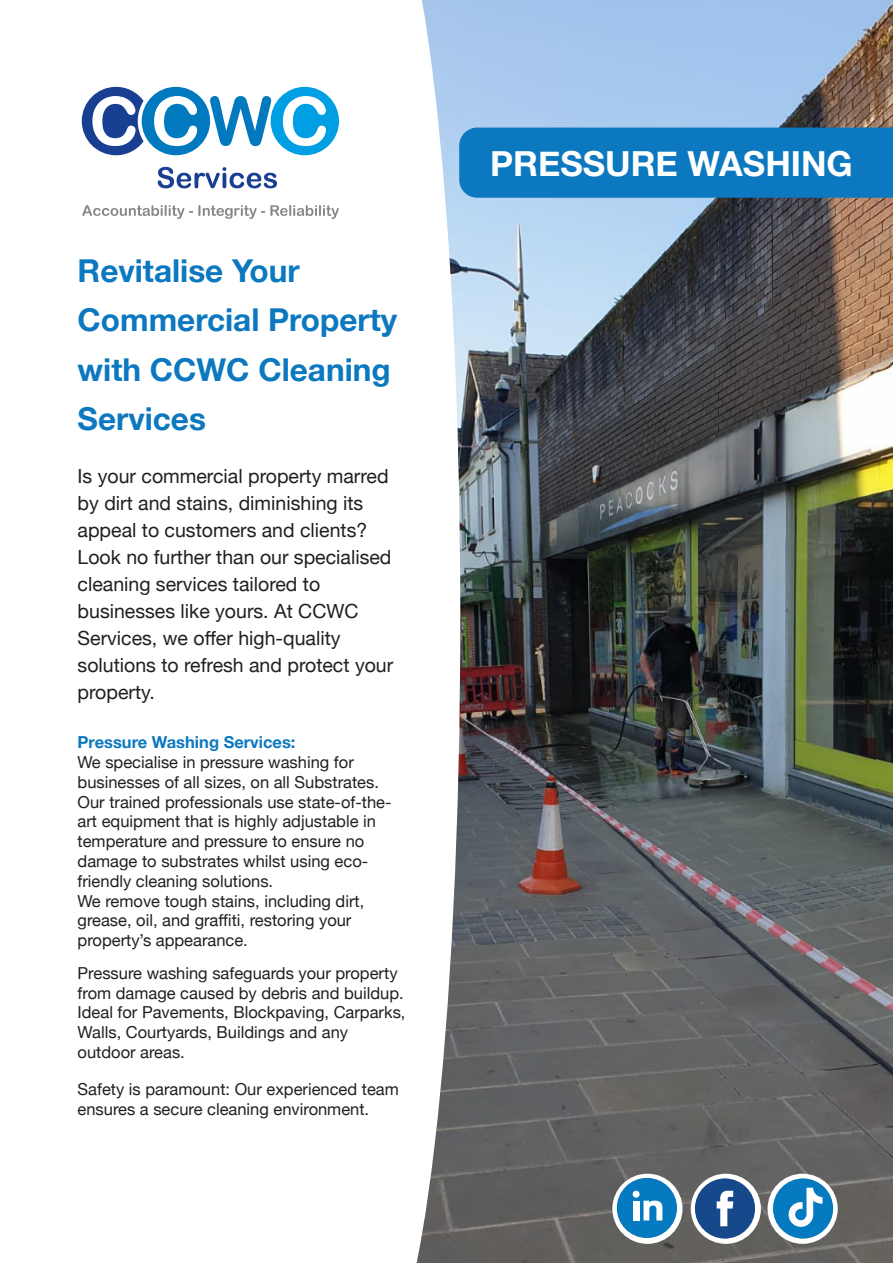
<style>
.page{position:relative;width:893px;height:1263px;background:#fff}
.page>*{position:absolute;margin:0;border:0;box-sizing:border-box;transform-origin:0 0}
.t1{font:700 34.5px "Helvetica Neue";color:#fff}
.t2{font:700 31.5px/49.5px "Helvetica Neue";color:#0c78bf}
.t3{font:19.5px/27px "Helvetica Neue";color:#231f20}
.t4{font:16.5px/19.8px "Helvetica Neue";color:#231f20}
.t5{font:700 16.5px "Helvetica Neue";color:#0c78bf}
</style>
<div class="page">
<img style="left:460px;top:0;width:433px;height:1263px">
<div style="left:460px;top:128px;width:433px;height:70px;background:#0c78bf"></div>
<svg style="left:287px;top:0;width:173px;height:1263px"></svg>
<div style="left:271px;top:87px;width:68px;height:68px;background:#009fe3;border-radius:50%"></div>
<div style="left:142px;top:87px;width:68px;height:68px;background:#0079bf;border-radius:50%"></div>
<svg style="left:210px;top:96px;width:61px;height:50px"></svg>
<svg style="left:283px;top:96px;width:43px;height:50px"></svg>
<svg style="left:82px;top:87px;width:62px;height:68px"></svg>
<svg style="left:154px;top:96px;width:43px;height:50px"></svg>
<svg style="left:158px;top:167px;width:119px;height:21px"></svg>
<svg style="left:82px;top:205px;width:257px;height:14px"></svg>
<div style="left:691px;top:1174px;width:70px;height:70px;background:#fff;border-radius:50%"></div>
<svg style="left:767px;top:1174px;width:71px;height:70px"></svg>
<svg style="left:695px;top:1178px;width:60px;height:60px"></svg>
<div style="left:612px;top:1174px;width:70px;height:70px;background:#fff;border-radius:50%"></div>
<svg style="left:617px;top:1178px;width:60px;height:60px"></svg>
<svg style="left:773px;top:1178px;width:60px;height:60px"></svg>
<p class="t2" style="left:78px;top:246px;width:321px">Revitalise Your<br>Commercial Property with CCWC Cleaning<br>Services</p>
<p class="t3" style="left:78px;top:463px;width:317px">Is your commercial property marred by dirt and stains, diminishing its appeal to customers and clients?<br>Look no further than our specialised cleaning services tailored to businesses like yours. At CCWC<br>Services, we offer high-quality solutions to refresh and protect your property.</p>
<p class="t5" style="left:78px;top:729px;width:219px">Pressure Washing Services:</p>
<p class="t4" style="left:78px;top:753px;width:303px">We specialise in pressure washing for businesses of all sizes, on all Substrates.</p>
<p class="t4" style="left:78px;top:793px;width:315px">Our trained professionals use state-of-the&shy;art equipment that is highly adjustable in temperature and pressure to ensure no damage to substrates whilst using eco&shy;friendly cleaning solutions.</p>
<p class="t4" style="left:78px;top:892px;width:288px">We remove tough stains, including dirt, grease, oil, and graffiti, restoring your property’s appearance.</p>
<p class="t4" style="left:78px;top:964px;width:328px">Pressure washing safeguards your property from damage caused by debris and buildup.</p>
<p class="t4" style="left:78px;top:1003px;width:329px">Ideal for Pavements, Blockpaving, Carparks,<br>Walls, Courtyards, Buildings and any outdoor areas.</p>
<p class="t4" style="left:78px;top:1080px;width:323px">Safety is paramount: Our experienced team ensures a secure cleaning environment.</p>
<p class="t1" style="left:490px;top:137px;width:364px">PRESSURE WASHING</p>
</div>
